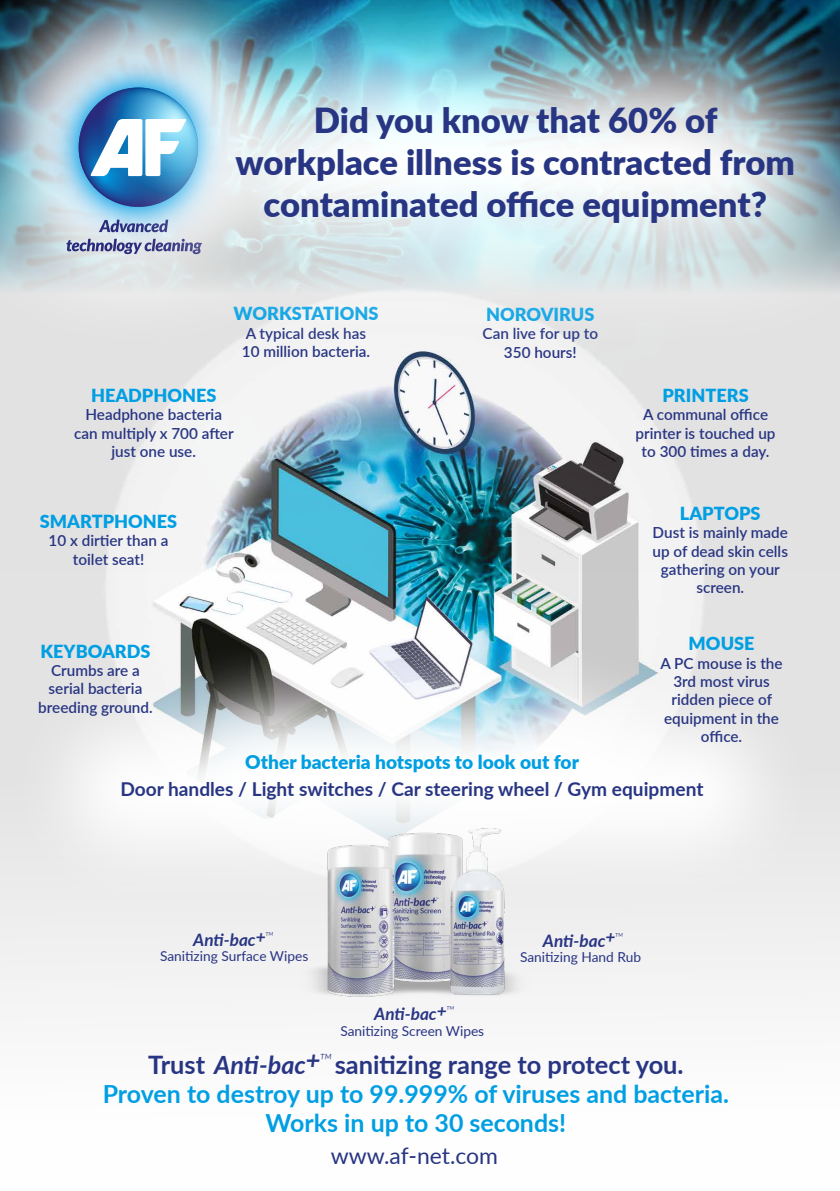
<style>
.page{position:relative;width:840px;height:1191px;background:#fff}
.page>*{position:absolute;margin:0;border:0;box-sizing:border-box;transform-origin:0 0}
.t1{font:900 34.6px/41.6px "Lato";color:#283583;text-align:center}
.t2{font:700 25.4px "Lato";color:#283583}
.t3{font:700 25px/29.2px "Lato";color:#009fe3;text-align:center}
.t4{font:22.8px "Lato";color:#283583}
.t5{font:700 19px "Lato";color:#283583}
.t6{font:900 19px "Lato";color:#009fe3}
.t7{font:900 18px "Lato";color:#009fe3}
.t8{font:italic 700 17.2px "Lato";color:#283583}
.t9{font:600 15.2px/18.4px "Lato";color:#283583;text-align:center}
.t10{font:13.8px "Lato";color:#283583}
.s1{font-style:italic;font-size:25.2px}
</style>
<div class="page">
<img style="left:0;top:571px;width:839px;height:434px">
<img style="left:0;top:355px;width:839px;height:216px">
<svg style="left:8px;top:639px;width:809px;height:275px"></svg>
<img style="left:0;top:0;width:101px;height:355px">
<svg style="left:26px;top:35px;width:224px;height:224px;background:#bbcfd7"></svg>
<img style="left:46px;top:55px;width:55px;height:185px">
<svg style="left:99px;top:220px;width:2px;height:12px"></svg>
<svg style="left:66px;top:239px;width:35px;height:15px"></svg>
<svg style="left:81px;top:89px;width:116px;height:115px"></svg>
<img style="left:101px;top:0;width:738px;height:359px">
<img style="left:300px;top:787px;width:231px;height:218px">
<h1 class="t1" style="left:235px;top:98px;width:560px">Did you know that 60% of workplace illness is contracted from contaminated office equipment?</h1>
<p class="t7" style="left:233px;top:300px;width:146px">WORKSTATIONS</p>
<p class="t9" style="left:242px;top:323px;width:130px;text-align:left">A typical desk has<br>10 million bacteria.</p>
<p class="t7" style="left:91px;top:382px;width:127px">HEADPHONES</p>
<p class="t9" style="left:74px;top:405px;width:161px">Headphone bacteria can multiply x 700 after just one use.</p>
<p class="t7" style="left:40px;top:508px;width:139px">SMARTPHONES</p>
<p class="t9" style="left:49px;top:531px;width:121px">10 x dirtier than a toilet seat!</p>
<p class="t7" style="left:40px;top:637px;width:111px">KEYBOARDS</p>
<p class="t9" style="left:38px;top:660px;width:116px">Crumbs are a serial bacteria breeding ground.</p>
<p class="t7" style="left:486px;top:301px;width:110px">NOROVIRUS</p>
<p class="t9" style="left:482px;top:324px;width:117px">Can live for up to<br>350 hours!</p>
<p class="t7" style="left:662px;top:382px;width:88px">PRINTERS</p>
<p class="t9" style="left:635px;top:405px;width:141px">A communal office printer is touched up to 300 times a day.</p>
<p class="t7" style="left:679px;top:500px;width:82px">LAPTOPS</p>
<p class="t9" style="left:652px;top:523px;width:137px">Dust is mainly made up of dead skin cells gathering on your screen.</p>
<p class="t7" style="left:688px;top:630px;width:67px">MOUSE</p>
<p class="t9" style="left:660px;top:653px;width:123px">A PC mouse is the<br>3rd most virus ridden piece of equipment in the office.</p>
<p class="t6" style="left:245px;top:748px;width:335px">Other bacteria hotspots to look out for</p>
<p class="t5" style="left:120px;top:775px;width:584px">Door handles / Light switches / Car steering wheel / Gym equipment</p>
<p class="t8" style="left:193px;top:927px;width:82px">Anti-bac+<sup>™</sup></p>
<p class="t10" style="left:160px;top:946px;width:150px">Sanitizing Surface Wipes</p>
<p class="t8" style="left:374px;top:1001px;width:82px">Anti-bac+<sup>™</sup></p>
<p class="t10" style="left:340px;top:1020px;width:145px">Sanitizing Screen Wipes</p>
<p class="t8" style="left:542px;top:927px;width:82px">Anti-bac+<sup>™</sup></p>
<p class="t10" style="left:519px;top:947px;width:122px">Sanitizing Hand Rub</p>
<h2 class="t2" style="left:148px;top:1045px;width:536px">Trust <span class="s1">Anti-bac</span><sup>+</sup><sup>™</sup>sanitizing range to protect you.</h2>
<h3 class="t3" style="left:103px;top:1078px;width:627px">Proven to destroy up to 99.999% of viruses and bacteria.<br>Works in up to 30 seconds!</h3>
<h3 class="t4" style="left:330px;top:1139px;width:169px">www.af-net.com</h3>
</div>
